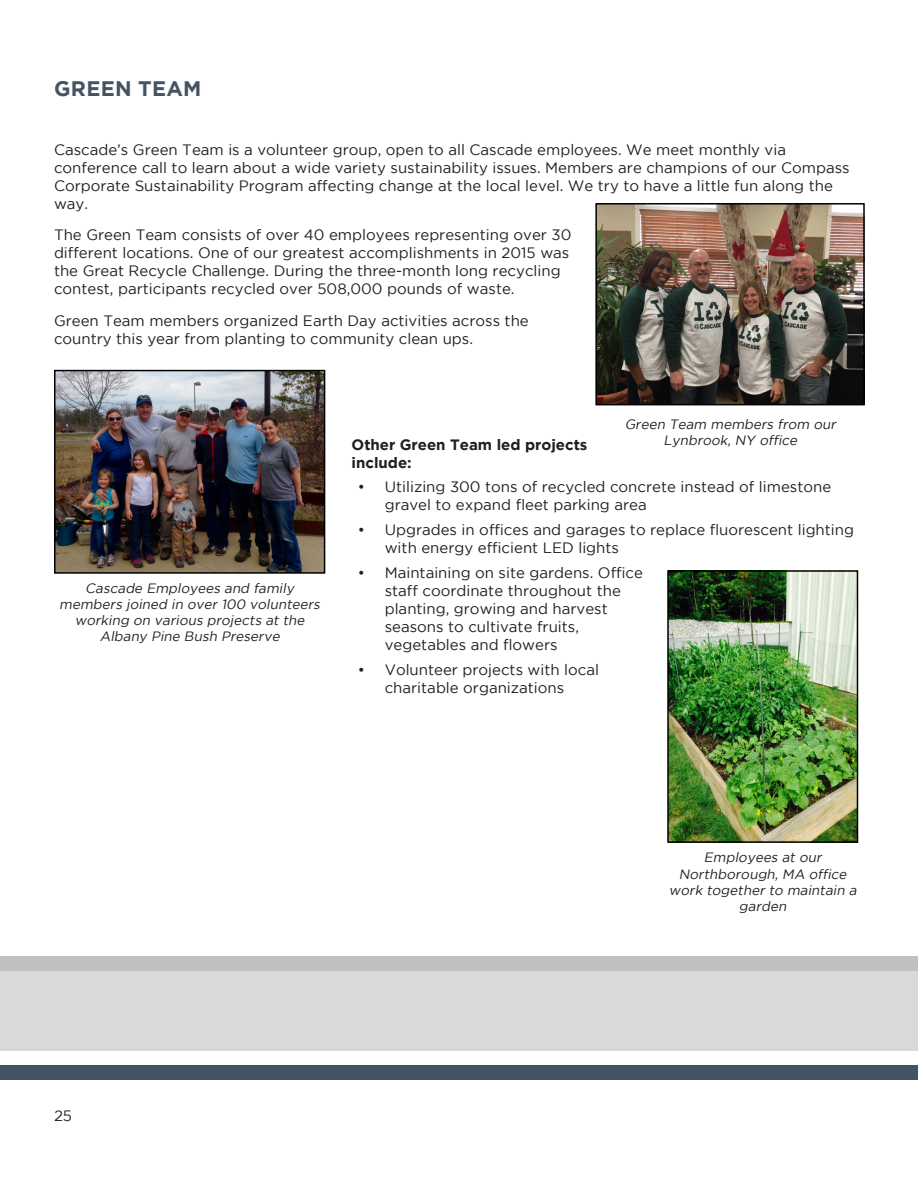
<style>
.page{position:relative;width:918px;height:1188px;background:#fff}
.page>*{position:absolute;margin:0;border:0;box-sizing:border-box;transform-origin:0 0}
.t1{font:700 21px "Gotham";letter-spacing:.015em;color:#445465}
.t2{font:15px/18px "Gotham";color:#231f20}
.t3{font:700 15px/18px "Gotham";color:#231f20}
.t4{font:italic 13.5px/16.2px "Gotham";color:#231f20;text-align:center}
</style>
<div class="page">
<div style="left:0;top:1065px;width:918px;height:15px;background:#445465"></div>
<div style="left:0;top:971px;width:918px;height:80px;background:#d9d9d9"></div>
<div style="left:0;top:956px;width:918px;height:15px;background:#c0c0c0"></div>
<img style="left:598px;top:206px;width:264px;height:196px">
<div style="left:595px;top:203px;width:270px;height:202px;border:2px solid #000"></div>
<img style="left:57px;top:373px;width:265px;height:198px">
<div style="left:54px;top:370px;width:271px;height:204px;border:2px solid #000"></div>
<img style="left:670px;top:573px;width:185px;height:267px">
<div style="left:667px;top:570px;width:191px;height:273px;border:2px solid #000"></div>
<h3 class="t1" style="left:54px;top:77px;width:149px">GREEN TEAM</h3>
<p class="t2" style="left:54px;top:140px;width:797px">Cascade’s Green Team is a volunteer group, open to all Cascade employees. We meet monthly via conference call to learn about a wide variety sustainability issues. Members are champions of our Compass Corporate Sustainability Program affecting change at the local level. We try to have a little fun along the way.</p>
<p class="t2" style="left:54px;top:226px;width:519px">The Green Team consists of over 40 employees representing over 30 different locations. One of our greatest accomplishments in 2015 was the Great Recycle Challenge. During the three-month long recycling contest, participants recycled over 508,000 pounds of waste.</p>
<p class="t2" style="left:54px;top:311px;width:476px">Green Team members organized Earth Day activities across the country this year from planting to community clean ups.</p>
<p class="t4" style="left:59px;top:580px;width:265px">Cascade Employees and family members joined in over 100 volunteers working on various projects at the<br>Albany Pine Bush Preserve</p>
<p class="t4" style="left:625px;top:416px;width:215px">Green Team members from our<br>Lynbrook, NY office</p>
<p class="t3" style="left:352px;top:435px;width:237px">Other Green Team led projects include:</p>
<p class="t2" style="left:385px;top:478px;width:448px;text-indent:-27px">• Utilizing 300 tons of recycled concrete instead of limestone gravel to expand fleet parking area</p>
<p class="t2" style="left:385px;top:521px;width:471px;text-indent:-27px">• Upgrades in offices and garages to replace fluorescent lighting with energy efficient LED lights</p>
<p class="t2" style="left:385px;top:563px;width:260px;text-indent:-27px">• Maintaining on site gardens. Office staff coordinate throughout the planting, growing and harvest seasons to cultivate fruits, vegetables and flowers</p>
<p class="t2" style="left:358px;top:660px;width:243px;text-align:center">• Volunteer projects with local charitable organizations</p>
<p class="t4" style="left:669px;top:849px;width:192px">Employees at our<br>Northborough, MA office work together to maintain a garden</p>
<p class="t2" style="left:54px;top:1106px;width:20px">25</p>
</div>
